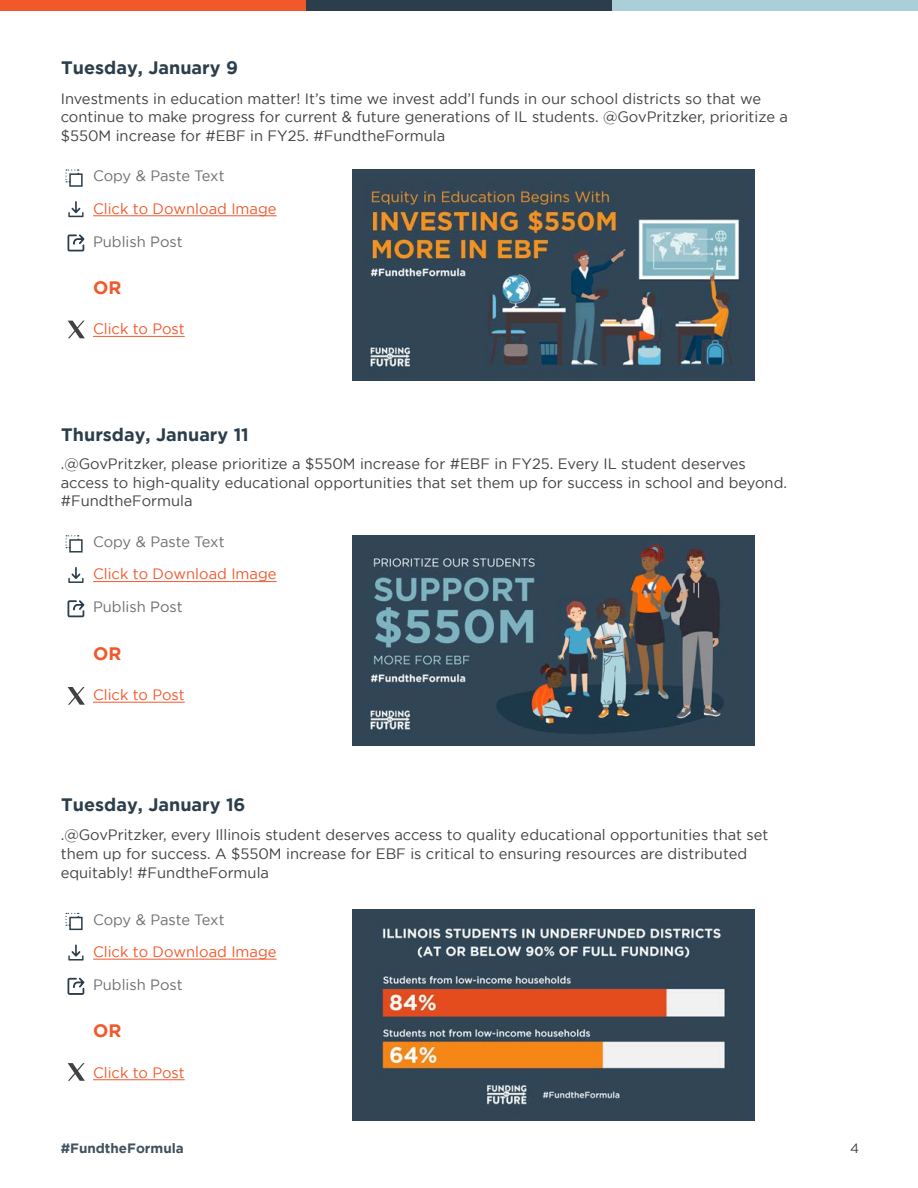
<style>
.page{position:relative;width:918px;height:1188px;background:#fff}
.page>*{position:absolute;margin:0;border:0;box-sizing:border-box;transform-origin:0 0}
.t1{font:700 18px "Gotham";color:#2c3e4c}
.t2{font:700 18px "Gotham";color:#f1582c}
.t3{font:15px/18.8px "Gotham";color:#414042}
.t4{font:15px "Gotham";color:#f1582c}
.t5{font:15px "Gotham";color:#6d6e71}
.t6{font:700 13.5px "Gotham";color:#41515e}
.t7{font:13.5px "Gotham";color:#414042}
</style>
<div class="page">
<img style="left:353px;top:169px;width:402px;height:211px">
<hr style="left:93px;top:336px;width:92px;height:1px;background:#f1582c">
<hr style="left:93px;top:216px;width:184px;height:1px;background:#f1582c">
<hr style="left:93px;top:1079px;width:92px;height:1px;background:#f1582c">
<hr style="left:93px;top:959px;width:184px;height:1px;background:#f1582c">
<svg style="left:66px;top:169px;width:13px;height:13px"></svg>
<div style="left:69px;top:173px;width:14px;height:14px;border:2px solid #2c3e4c"></div>
<svg style="left:66px;top:913px;width:13px;height:13px"></svg>
<div style="left:69px;top:917px;width:14px;height:13px;border:2px solid #2c3e4c"></div>
<svg style="left:68px;top:201px;width:16px;height:16px"></svg>
<svg style="left:68px;top:945px;width:16px;height:16px"></svg>
<svg style="left:67px;top:234px;width:18px;height:18px"></svg>
<svg style="left:67px;top:977px;width:18px;height:18px"></svg>
<div style="left:0;top:0;width:306px;height:11px;background:#f1582c"></div>
<div style="left:306px;top:0;width:306px;height:11px;background:#2c3e4c"></div>
<div style="left:612px;top:0;width:306px;height:11px;background:#aacfd9"></div>
<hr style="left:93px;top:702px;width:92px;height:1px;background:#f1582c">
<hr style="left:93px;top:581px;width:184px;height:1px;background:#f1582c">
<svg style="left:66px;top:535px;width:13px;height:13px"></svg>
<div style="left:69px;top:539px;width:14px;height:14px;border:2px solid #2c3e4c"></div>
<svg style="left:68px;top:567px;width:16px;height:16px"></svg>
<svg style="left:67px;top:600px;width:18px;height:18px"></svg>
<img style="left:353px;top:910px;width:402px;height:211px">
<img style="left:353px;top:535px;width:402px;height:211px">
<svg style="left:68px;top:687px;width:17px;height:18px"></svg>
<svg style="left:68px;top:1063px;width:17px;height:18px"></svg>
<svg style="left:68px;top:321px;width:17px;height:17px"></svg>
<p class="t1" style="left:61px;top:57px;width:178px">Tuesday, January 9</p>
<p class="t3" style="left:61px;top:89px;width:729px">Investments in education matter! It’s time we invest add’l funds in our school districts so that we continue to make progress for current &amp; future generations of IL students. @GovPritzker, prioritize a $550M increase for #EBF in FY25. #FundtheFormula</p>
<p class="t5" style="left:93px;top:168px;width:133px">Copy &amp; Paste Text</p>
<p class="t4" style="left:93px;top:200px;width:185px">Click to Download Image</p>
<p class="t5" style="left:93px;top:233px;width:91px">Publish Post</p>
<p class="t2" style="left:93px;top:277px;width:30px">OR</p>
<p class="t4" style="left:93px;top:321px;width:93px">Click to Post</p>
<p class="t1" style="left:61px;top:425px;width:189px">Thursday, January 11</p>
<p class="t3" style="left:61px;top:454px;width:728px">.@GovPritzker, please prioritize a $550M increase for #EBF in FY25. Every IL student deserves access to high-quality educational opportunities that set them up for success in school and beyond. #FundtheFormula</p>
<p class="t5" style="left:93px;top:533px;width:133px">Copy &amp; Paste Text</p>
<p class="t4" style="left:93px;top:566px;width:185px">Click to Download Image</p>
<p class="t5" style="left:93px;top:599px;width:91px">Publish Post</p>
<p class="t2" style="left:93px;top:643px;width:30px">OR</p>
<p class="t4" style="left:93px;top:686px;width:93px">Click to Post</p>
<p class="t1" style="left:61px;top:794px;width:186px">Tuesday, January 16</p>
<p class="t3" style="left:61px;top:826px;width:709px">.@GovPritzker, every Illinois student deserves access to quality educational opportunities that set them up for success. A $550M increase for EBF is critical to ensuring resources are distributed equitably! #FundtheFormula</p>
<p class="t5" style="left:93px;top:911px;width:133px">Copy &amp; Paste Text</p>
<p class="t4" style="left:93px;top:943px;width:185px">Click to Download Image</p>
<p class="t5" style="left:93px;top:976px;width:91px">Publish Post</p>
<p class="t2" style="left:93px;top:1020px;width:30px">OR</p>
<p class="t4" style="left:93px;top:1064px;width:93px">Click to Post</p>
<p class="t6" style="left:61px;top:1140px;width:125px">#FundtheFormula</p>
<p class="t7" style="left:850px;top:1141px;width:11px">4</p>
</div>
